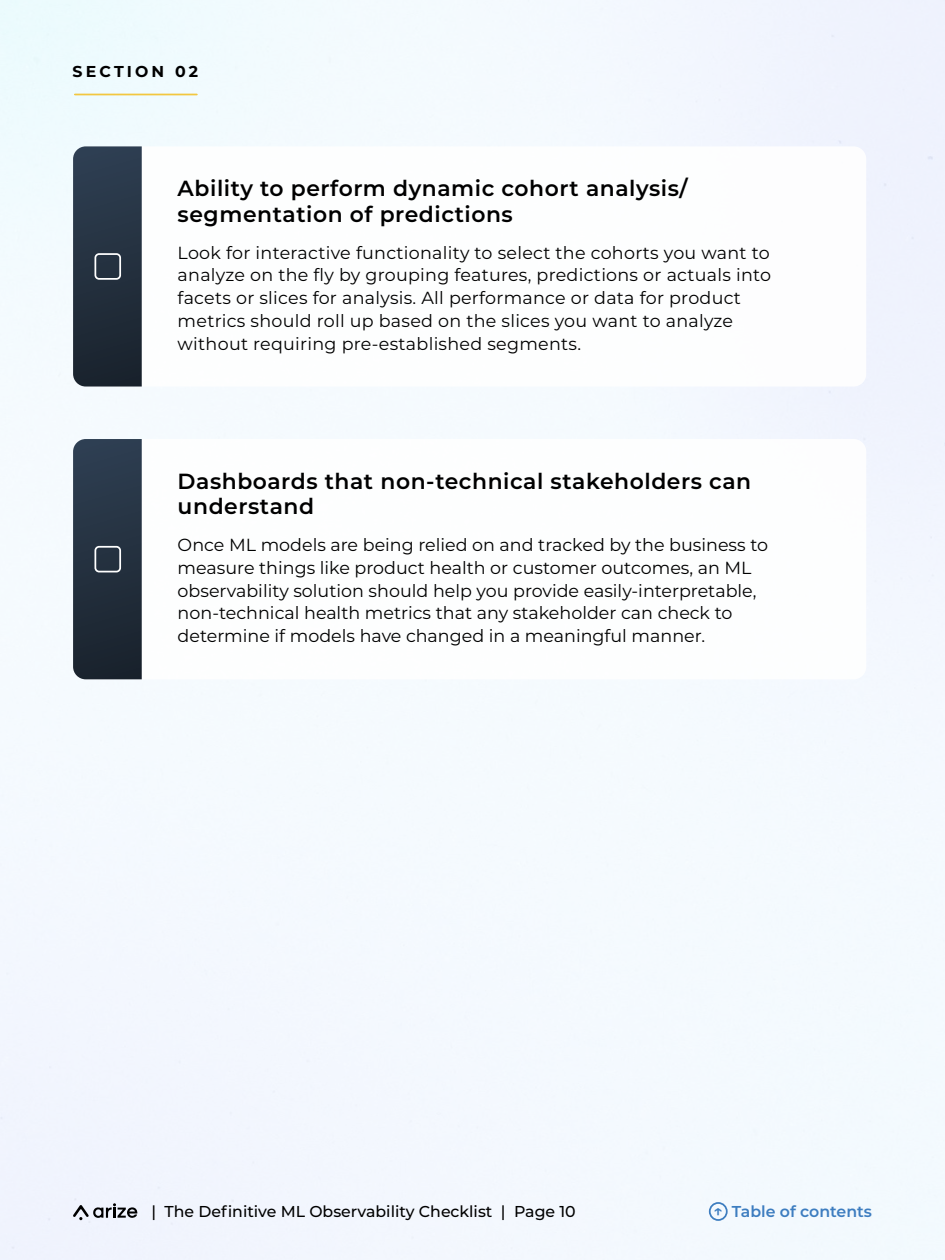
<style>
.page{position:relative;width:945px;height:1260px;background:#f4f9fe}
.page>*{position:absolute;margin:0;border:0;box-sizing:border-box;transform-origin:0 0}
.t1{font:600 21.88px/25.4px "Montserrat";letter-spacing:.025em;color:#000}
.t2{font:17.5px/22.8px "Montserrat";color:#000}
.t3{font:500 15.75px "Montserrat";color:#000}
.t4{font:600 15.75px "Montserrat";color:#3d7dc0}
.t5{font:700 15.75px "Montserrat";letter-spacing:.2em;color:#000}
</style>
<div class="page">
<div style="left:709px;top:1202px;width:19px;height:19px;border:2px solid #3d7dc0;border-radius:50%"></div>
<svg style="left:73px;top:1203px;width:64px;height:17px"></svg>
<hr style="left:75px;top:94px;width:122px;height:1px;background:#f2c740">
<div style="left:73px;top:439px;width:793px;height:240px;background:#fff;border-radius:13px"></div>
<svg style="left:73px;top:439px;width:69px;height:240px;background:#253241"></svg>
<div style="left:94px;top:546px;width:27px;height:26px;border:2px solid #fff;border-radius:4px"></div>
<div style="left:73px;top:146px;width:793px;height:241px;background:#fff;border-radius:13px"></div>
<svg style="left:73px;top:146px;width:69px;height:241px;background:#263341"></svg>
<div style="left:94px;top:253px;width:27px;height:27px;border:2px solid #fff;border-radius:4px"></div>
<p class="t5" style="left:73px;top:60px;width:127px">SECTION 02</p>
<p class="t1" style="left:178px;top:175px;width:512px">Ability to perform dynamic cohort analysis/ segmentation of predictions</p>
<p class="t2" style="left:178px;top:240px;width:595px">Look for interactive functionality to select the cohorts you want to analyze on the fly by grouping features, predictions or actuals into facets or slices for analysis. All performance or data for product metrics should roll up based on the slices you want to analyze without requiring pre-established segments.</p>
<p class="t1" style="left:178px;top:468px;width:575px">Dashboards that non-technical stakeholders can understand</p>
<p class="t2" style="left:178px;top:533px;width:592px">Once ML models are being relied on and tracked by the business to measure things like product health or customer outcomes, an ML observability solution should help you provide easily-interpretable, non-technical health metrics that any stakeholder can check to determine if models have changed in a meaningful manner.</p>
<p class="t3" style="left:151px;top:1201px;width:426px">| The Definitive ML Observability Checklist | Page 10</p>
<p class="t4" style="left:714px;top:1201px;width:160px">↑ Table of contents</p>
</div>
